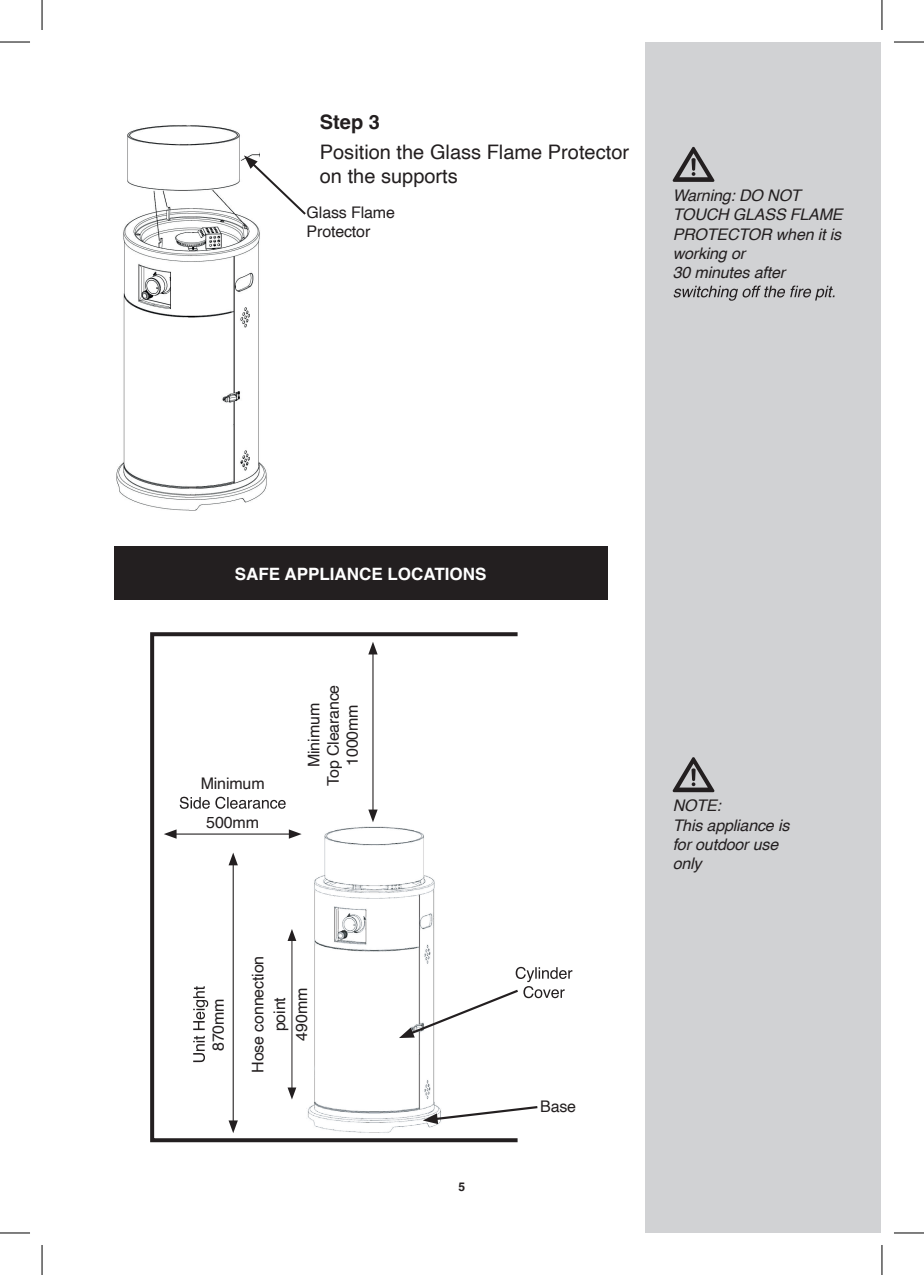
<style>
.page{position:relative;width:924px;height:1275px;background:#fff}
.page>*{position:absolute;margin:0;border:0;box-sizing:border-box;transform-origin:0 0}
.t1{font:20px/24px "Helvetica";color:#231f20}
.t2{font:700 20px "Helvetica";color:#231f20}
.t3{font:700 17px "Helvetica";color:#fff}
.t4{font:italic 16px/19.2px "Helvetica";letter-spacing:-.01em;color:#231f20}
.t5{font:16px/19.2px "Helvetica";letter-spacing:-.01em;color:#231f20;text-align:center}
.t6{font:700 12px "Helvetica";color:#231f20}
</style>
<div class="page">
<div style="left:644px;top:42px;width:232px;height:1191px;background:#d1d2d4"></div>
<div style="left:807px;top:42px;width:72px;height:1191px;background:#d1d2d4"></div>
<svg style="left:672px;top:147px;width:42px;height:35px"></svg>
<svg style="left:672px;top:757px;width:42px;height:35px"></svg>
<svg style="left:673px;top:285px;width:161px;height:16px"></svg>
<img style="left:116px;top:125px;width:151px;height:386px">
<div style="left:259px;top:146px;width:58px;height:33px;background:#fff"></div>
<svg style="left:244px;top:155px;width:62px;height:62px"></svg>
<div style="left:114px;top:546px;width:493px;height:54px;background:#231f20"></div>
<img style="left:290px;top:826px;width:148px;height:307px">
<div style="left:150px;top:632px;width:369px;height:510px;border:4px solid #231f20"></div>
<hr style="left:372px;top:651px;width:1px;height:161px;background:#231f20">
<svg style="left:368px;top:642px;width:9px;height:12px"></svg>
<svg style="left:368px;top:809px;width:9px;height:13px"></svg>
<hr style="left:232px;top:862px;width:2px;height:261px;background:#231f20">
<svg style="left:228px;top:852px;width:10px;height:13px"></svg>
<svg style="left:228px;top:1120px;width:10px;height:13px"></svg>
<hr style="left:291px;top:937px;width:1px;height:153px;background:#231f20">
<svg style="left:287px;top:929px;width:9px;height:12px"></svg>
<svg style="left:287px;top:1087px;width:9px;height:12px"></svg>
<hr style="left:173px;top:833px;width:119px;height:1px;background:#231f20">
<svg style="left:289px;top:829px;width:12px;height:9px"></svg>
<svg style="left:164px;top:829px;width:12px;height:9px"></svg>
<svg style="left:193px;top:986px;width:15px;height:76px"></svg>
<svg style="left:180px;top:796px;width:105px;height:13px"></svg>
<svg style="left:399px;top:967px;width:173px;height:71px"></svg>
<svg style="left:422px;top:1104px;width:116px;height:20px"></svg>
<hr style="left:0;top:42px;width:30px;height:1px;background:#000">
<hr style="left:893px;top:42px;width:30px;height:1px;background:#000">
<hr style="left:0;top:1232px;width:30px;height:1px;background:#000">
<hr style="left:893px;top:1232px;width:30px;height:1px;background:#000">
<hr style="left:42px;top:0;width:1px;height:30px;background:#000">
<hr style="left:42px;top:1245px;width:1px;height:30px;background:#000">
<hr style="left:881px;top:0;width:1px;height:30px;background:#000">
<hr style="left:881px;top:1245px;width:1px;height:30px;background:#000">
<p class="t2" style="left:320px;top:110px;width:62px">Step 3</p>
<p class="t1" style="left:320px;top:141px;width:310px">Position the Glass Flame Protector on the supports</p>
<p class="t5" style="left:306px;top:203px;width:90px;text-align:left">Glass Flame<br>Protector</p>
<p class="t4" style="left:672px;top:186px;width:171px">Warning: DO NOT<br>TOUCH GLASS FLAME<br>PROTECTOR when it is working or<br>30 minutes after</p>
<p class="t3" style="left:235px;top:563px;width:253px">SAFE APPLIANCE LOCATIONS</p>
<p class="t5" style="left:201px;top:774px;width:65px">Minimum</p>
<p class="t5" style="left:206px;top:813px;width:54px">500mm</p>
<p class="t5" style="left:304px;top:785px;width:102px;rotate:-90deg">Minimum<br>Top Clearance<br>1000mm</p>
<p class="t5" style="left:209px;top:1051px;width:54px;rotate:-90deg">870mm</p>
<p class="t5" style="left:247px;top:1072px;width:118px;line-height:22px;rotate:-90deg">Hose connection point<br>490mm</p>
<p class="t6" style="left:458px;top:1179px;width:8px">5</p>
<p class="t5" style="left:540px;top:1097px;width:38px">Base</p>
<p class="t4" style="left:672px;top:796px;width:118px">NOTE:<br>This appliance is for outdoor use only</p>
</div>
